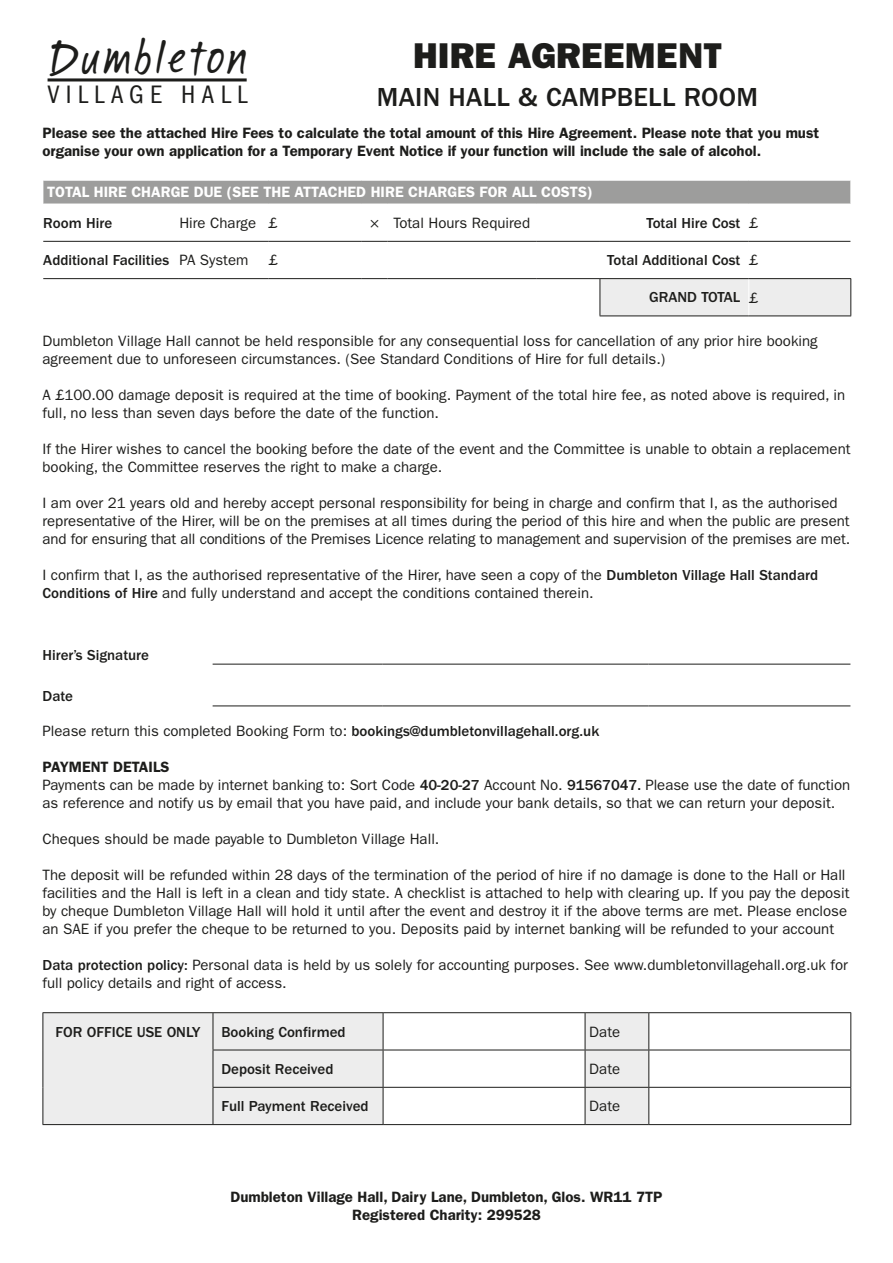
<style>
.page{position:relative;width:893px;height:1263px;background:#fff}
.page>*{position:absolute;margin:0;border:0;box-sizing:border-box;transform-origin:0 0}
.t1{font:49.8px "Aspire";letter-spacing:.065em;color:#1d1d1b}
.t2{font:36px "ITC Franklin Gothic Std Hvy";letter-spacing:.01em;color:#1d1d1b}
.t3{font:500 27px "ITC Franklin Gothic Std";letter-spacing:.01em;color:#1d1d1b}
.t4{font:condensed 26.1px "ITC Franklin Gothic Std";letter-spacing:.235em;color:#1d1d1b}
.t5{font:15px/18px "ITC Franklin Gothic Std";color:#1d1d1b}
.t6{font:600 15px/18px "ITC Franklin Gothic Std";color:#1d1d1b}
.t7{font:500 15px "ITC Franklin Gothic Std";color:#1d1d1b}
.t8{font:600 15px "ITC Franklin Gothic Std";color:#fff}
.s1{font-weight:400}
.s2{font-weight:500}
.s3{font-weight:600}
</style>
<div class="page">
<hr style="left:48px;top:78px;width:199px;height:3px;background:#1d1d1b">
<div style="left:43px;top:180px;width:808px;height:24px;background:#9d9d9c"></div>
<div style="left:601px;top:279px;width:249px;height:37px;background:#ededed"></div>
<hr style="left:43px;top:180px;width:136px;height:1px;background:#fff">
<svg style="left:43px;top:181px;width:1px;height:23px"></svg>
<hr style="left:179px;top:180px;width:89px;height:1px;background:#fff">
<hr style="left:268px;top:180px;width:94px;height:1px;background:#fff">
<svg style="left:362px;top:180px;width:25px;height:1px"></svg>
<hr style="left:387px;top:180px;width:149px;height:1px;background:#fff">
<hr style="left:536px;top:180px;width:64px;height:1px;background:#fff">
<hr style="left:600px;top:180px;width:149px;height:1px;background:#fff">
<hr style="left:749px;top:180px;width:102px;height:1px;background:#fff">
<svg style="left:850px;top:181px;width:1px;height:23px"></svg>
<hr style="left:748px;top:279px;width:1px;height:37px;background:#fff">
<hr style="left:43px;top:241px;width:136px;height:1px;background:#1d1d1b">
<hr style="left:179px;top:241px;width:89px;height:1px;background:#1d1d1b">
<hr style="left:268px;top:241px;width:94px;height:1px;background:#1d1d1b">
<svg style="left:362px;top:241px;width:25px;height:1px"></svg>
<hr style="left:387px;top:241px;width:149px;height:1px;background:#1d1d1b">
<hr style="left:536px;top:241px;width:64px;height:1px;background:#1d1d1b">
<hr style="left:600px;top:241px;width:149px;height:1px;background:#1d1d1b">
<hr style="left:749px;top:241px;width:101px;height:1px;background:#1d1d1b">
<hr style="left:43px;top:278px;width:136px;height:1px;background:#1d1d1b">
<hr style="left:179px;top:278px;width:89px;height:1px;background:#1d1d1b">
<hr style="left:268px;top:278px;width:94px;height:1px;background:#1d1d1b">
<svg style="left:362px;top:278px;width:25px;height:1px"></svg>
<hr style="left:387px;top:278px;width:149px;height:1px;background:#1d1d1b">
<hr style="left:536px;top:278px;width:64px;height:1px;background:#1d1d1b">
<hr style="left:600px;top:278px;width:149px;height:1px;background:#1d1d1b">
<hr style="left:749px;top:278px;width:102px;height:1px;background:#1d1d1b">
<hr style="left:600px;top:279px;width:1px;height:37px;background:#1d1d1b">
<hr style="left:850px;top:279px;width:1px;height:37px;background:#1d1d1b">
<hr style="left:600px;top:316px;width:149px;height:1px;background:#1d1d1b">
<hr style="left:749px;top:316px;width:102px;height:1px;background:#1d1d1b">
<hr style="left:213px;top:664px;width:170px;height:1px;background:#1d1d1b">
<hr style="left:383px;top:664px;width:265px;height:1px;background:#1d1d1b">
<hr style="left:648px;top:664px;width:202px;height:1px;background:#1d1d1b">
<hr style="left:213px;top:705px;width:170px;height:1px;background:#1d1d1b">
<hr style="left:383px;top:705px;width:265px;height:1px;background:#1d1d1b">
<hr style="left:648px;top:705px;width:202px;height:1px;background:#1d1d1b">
<svg style="left:44px;top:1013px;width:604px;height:111px;fill:#ededed"></svg>
<hr style="left:43px;top:1012px;width:170px;height:1px;background:#1d1d1b">
<hr style="left:43px;top:1013px;width:1px;height:37px;background:#1d1d1b">
<hr style="left:43px;top:1050px;width:1px;height:37px;background:#1d1d1b">
<hr style="left:43px;top:1087px;width:1px;height:37px;background:#1d1d1b">
<hr style="left:43px;top:1124px;width:170px;height:1px;background:#1d1d1b">
<hr style="left:213px;top:1012px;width:170px;height:1px;background:#1d1d1b">
<hr style="left:213px;top:1013px;width:1px;height:37px;background:#1d1d1b">
<hr style="left:383px;top:1012px;width:202px;height:1px;background:#1d1d1b">
<hr style="left:383px;top:1013px;width:1px;height:37px;background:#1d1d1b">
<hr style="left:585px;top:1012px;width:64px;height:1px;background:#1d1d1b">
<hr style="left:585px;top:1013px;width:1px;height:37px;background:#1d1d1b">
<hr style="left:649px;top:1012px;width:202px;height:1px;background:#1d1d1b">
<hr style="left:648px;top:1013px;width:1px;height:37px;background:#1d1d1b">
<hr style="left:850px;top:1013px;width:1px;height:37px;background:#1d1d1b">
<hr style="left:213px;top:1050px;width:170px;height:1px;background:#1d1d1b">
<hr style="left:213px;top:1050px;width:1px;height:37px;background:#1d1d1b">
<hr style="left:383px;top:1050px;width:202px;height:1px;background:#1d1d1b">
<hr style="left:383px;top:1050px;width:1px;height:37px;background:#1d1d1b">
<hr style="left:585px;top:1050px;width:64px;height:1px;background:#1d1d1b">
<hr style="left:585px;top:1050px;width:1px;height:37px;background:#1d1d1b">
<hr style="left:649px;top:1050px;width:202px;height:1px;background:#1d1d1b">
<hr style="left:648px;top:1050px;width:1px;height:37px;background:#1d1d1b">
<hr style="left:850px;top:1050px;width:1px;height:37px;background:#1d1d1b">
<hr style="left:213px;top:1087px;width:170px;height:1px;background:#1d1d1b">
<hr style="left:213px;top:1088px;width:1px;height:36px;background:#1d1d1b">
<hr style="left:383px;top:1087px;width:202px;height:1px;background:#1d1d1b">
<hr style="left:383px;top:1088px;width:1px;height:36px;background:#1d1d1b">
<hr style="left:585px;top:1087px;width:64px;height:1px;background:#1d1d1b">
<hr style="left:585px;top:1088px;width:1px;height:36px;background:#1d1d1b">
<hr style="left:649px;top:1087px;width:202px;height:1px;background:#1d1d1b">
<hr style="left:648px;top:1088px;width:1px;height:36px;background:#1d1d1b">
<hr style="left:850px;top:1088px;width:1px;height:36px;background:#1d1d1b">
<hr style="left:213px;top:1124px;width:170px;height:1px;background:#1d1d1b">
<hr style="left:383px;top:1124px;width:202px;height:1px;background:#1d1d1b">
<hr style="left:585px;top:1124px;width:64px;height:1px;background:#1d1d1b">
<hr style="left:649px;top:1124px;width:202px;height:1px;background:#1d1d1b">
<h1 class="t1" style="left:49px;top:30px;width:199px">Dumbleton</h1>
<h3 class="t4" style="left:48px;top:79px;width:201px">VILLAGE HALL</h3>
<p class="t6" style="left:43px;top:124px;width:778px">Please see the attached Hire Fees to calculate the total amount of this Hire Agreement. Please note that you must organise your own application for a Temporary Event Notice if your function will include the sale of alcohol.</p>
<p class="t8" style="left:47px;top:183px;width:547px">TOTAL HIRE CHARGE DUE (SEE THE ATTACHED HIRE CHARGES FOR ALL COSTS)</p>
<p class="t7" style="left:43px;top:214px;width:71px">Room Hire</p>
<p class="t5" style="left:179px;top:214px;width:100px">Hire Charge £</p>
<p class="t5" style="left:370px;top:214px;width:162px">× Total Hours Required</p>
<p class="t7" style="left:646px;top:214px;width:113px">Total Hire Cost <span class="s1">£</span></p>
<p class="t7" style="left:43px;top:252px;width:207px">Additional Facilities <span class="s1">PA System</span></p>
<p class="t5" style="left:269px;top:251px;width:10px">£</p>
<p class="t7" style="left:607px;top:252px;width:152px">Total Additional Cost <span class="s1">£</span></p>
<p class="t7" style="left:649px;top:289px;width:111px">GRAND TOTAL <span class="s1">£</span></p>
<p class="t5" style="left:43px;top:332px;width:777px">Dumbleton Village Hall cannot be held responsible for any consequential loss for cancellation of any prior hire booking agreement due to unforeseen circumstances. (See Standard Conditions of Hire for full details.)</p>
<p class="t5" style="left:43px;top:386px;width:804px">A £100.00 damage deposit is required at the time of booking. Payment of the total hire fee, as noted above is required, in full, no less than seven days before the date of the function.</p>
<p class="t5" style="left:43px;top:440px;width:809px">If the Hirer wishes to cancel the booking before the date of the event and the Committee is unable to obtain a replacement booking, the Committee reserves the right to make a charge.</p>
<p class="t5" style="left:43px;top:494px;width:809px">I am over 21 years old and hereby accept personal responsibility for being in charge and confirm that I, as the authorised representative of the Hirer, will be on the premises at all times during the period of this hire and when the public are present and for ensuring that all conditions of the Premises Licence relating to management and supervision of the premises are met.</p>
<p class="t5" style="left:43px;top:566px;width:777px">I confirm that I, as the authorised representative of the Hirer, have seen a copy of the <span class="s2">Dumbleton Village Hall Standard<br>Conditions of Hire</span> and fully understand and accept the conditions contained therein.</p>
<h2 class="t2" style="left:413px;top:34px;width:310px">HIRE AGREEMENT</h2>
<h3 class="t3" style="left:377px;top:82px;width:383px">MAIN HALL &amp; CAMPBELL ROOM</h3>
<p class="t7" style="left:43px;top:646px;width:108px">Hirer’s Signature</p>
<p class="t7" style="left:43px;top:688px;width:32px">Date</p>
<p class="t5" style="left:43px;top:722px;width:558px">Please return this completed Booking Form to: <span class="s2">bookings@dumbletonvillagehall.org.uk</span></p>
<p class="t5" style="left:43px;top:758px;width:809px"><span class="s3">PAYMENT DETAILS<br></span>Payments can be made by internet banking to: Sort Code <span class="s2">40-20-27</span> Account No. <span class="s2">91567047.</span> Please use the date of function as reference and notify us by email that you have paid, and include your bank details, so that we can return your deposit.</p>
<p class="t5" style="left:43px;top:830px;width:398px">Cheques should be made payable to Dumbleton Village Hall.</p>
<p class="t5" style="left:43px;top:866px;width:808px">The deposit will be refunded within 28 days of the termination of the period of hire if no damage is done to the Hall or Hall facilities and the Hall is left in a clean and tidy state. A checklist is attached to help with clearing up. If you pay the deposit by cheque Dumbleton Village Hall will hold it until after the event and destroy it if the above terms are met. Please enclose an SAE if you prefer the cheque to be returned to you. Deposits paid by internet banking will be refunded to your account</p>
<p class="t5" style="left:43px;top:956px;width:807px"><span class="s2">Data protection policy:</span> Personal data is held by us solely for accounting purposes. See www.dumbletonvillagehall.org.uk for full policy details and right of access.</p>
<p class="t7" style="left:56px;top:1023px;width:146px">FOR OFFICE USE ONLY</p>
<p class="t7" style="left:221px;top:1023px;width:126px">Booking Confirmed</p>
<p class="t5" style="left:589px;top:1022px;width:32px">Date</p>
<p class="t7" style="left:221px;top:1060px;width:113px">Deposit Received</p>
<p class="t5" style="left:589px;top:1060px;width:32px">Date</p>
<p class="t7" style="left:221px;top:1098px;width:149px">Full Payment Received</p>
<p class="t5" style="left:589px;top:1097px;width:32px">Date</p>
<p class="t6" style="left:231px;top:1188px;width:433px;text-align:center">Dumbleton Village Hall, Dairy Lane, Dumbleton, Glos. WR11 7TP<br>Registered Charity: 299528</p>
</div>
